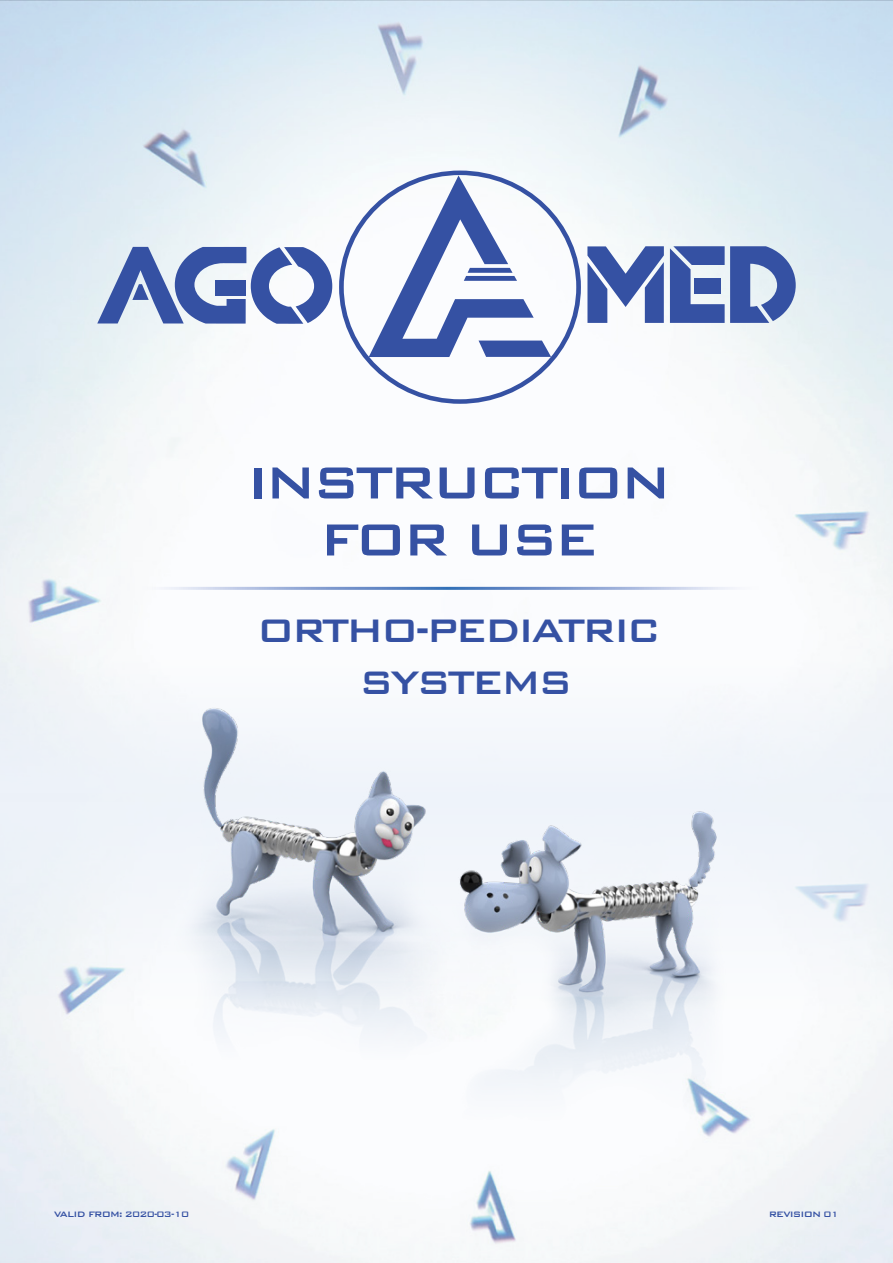
<style>
.page{position:relative;width:893px;height:1263px;background:#fff}
.page>*{position:absolute;margin:0;border:0;box-sizing:border-box;transform-origin:0 0}
.t1{font:500 60px/57px "Bank Gothic BT";letter-spacing:-.08em;color:#3551a3;text-align:center}
.t2{font:500 43.5px/52.2px "Bank Gothic BT";letter-spacing:-.08em;color:#3551a3;text-align:center}
.t3{font:500 10.5px "Bank Gothic BT";letter-spacing:-.08em;color:#3551a3}
</style>
<div class="page">
<img style="left:0;top:891px;width:893px;height:372px">
<img style="left:0;top:0;width:893px;height:891px">
<svg style="left:339px;top:171px;width:242px;height:233px"></svg>
<svg style="left:670px;top:246px;width:126px;height:77px;background:#6d82bc"></svg>
<svg style="left:587px;top:246px;width:77px;height:77px"></svg>
<svg style="left:369px;top:175px;width:182px;height:182px"></svg>
<svg style="left:97px;top:247px;width:235px;height:77px"></svg>
<hr style="left:134px;top:587px;width:625px;height:3px;background:#fff">
<img style="left:512px;top:797px;width:239px;height:377px">
<img style="left:149px;top:682px;width:363px;height:549px">
<h1 class="t1" style="left:246px;top:453px;width:427px">INSTRUCTION<br>FOR USE</h1>
<h2 class="t2" style="left:257px;top:603px;width:406px">ORTHO-PEDIATRIC<br>SYSTEMS</h2>
<p class="t3" style="left:54px;top:1208px;width:137px">VALID FROM: 2020-03-10</p>
<p class="t3" style="left:769px;top:1208px;width:72px">REVISION 01</p>
</div>
